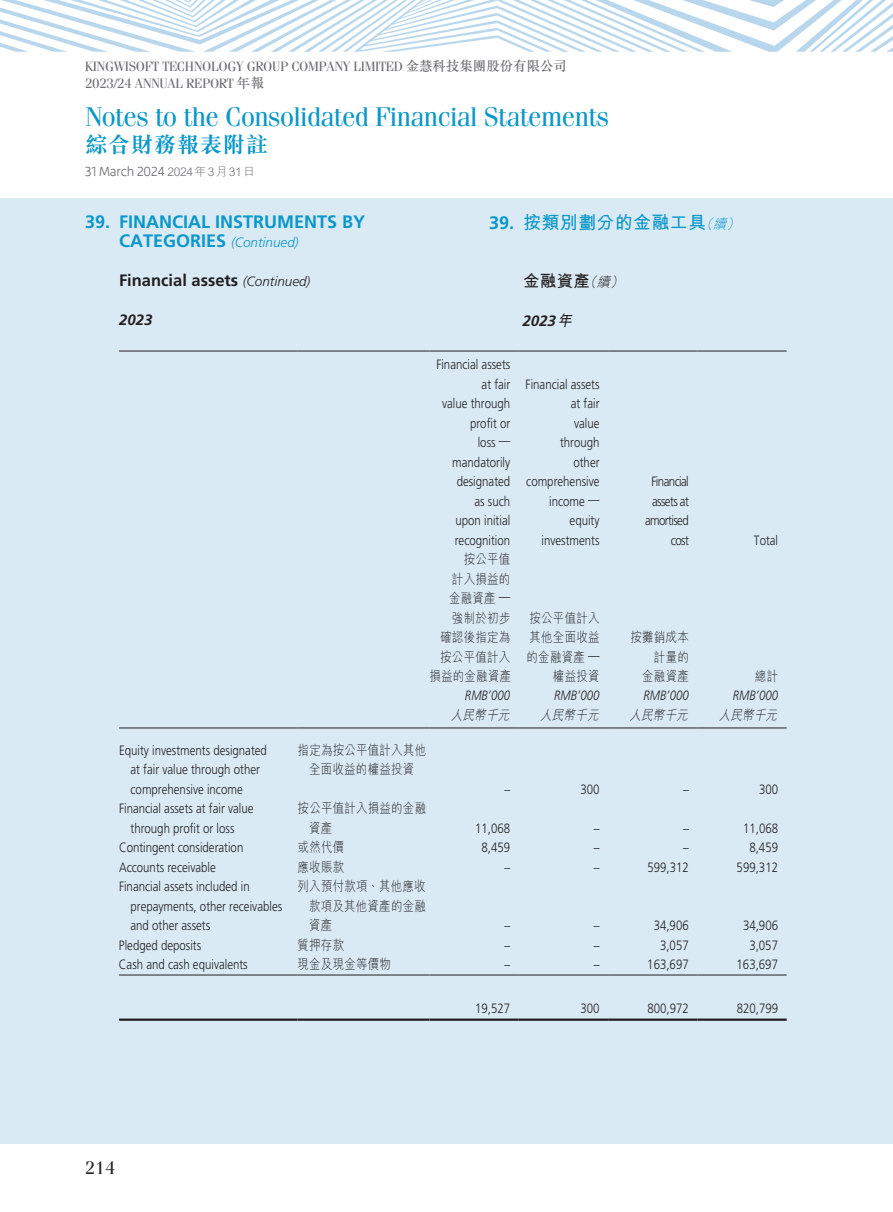
<style>
.page{position:relative;width:893px;height:1212px;background:#fff}
.page>*{position:absolute;margin:0;border:0;box-sizing:border-box;transform-origin:0 0}
.t1{font:27px "Fenice Std";letter-spacing:-.025em;color:#0a97ca}
.t2{font:700 22.5px "M Sung HK";letter-spacing:.02em;color:#0a97ca}
.t3{font:700 18px "Frutiger LT Std";color:#0a97ca}
.t4{font:700 18px "M Hei HK";letter-spacing:.02em;color:#0a97ca}
.t5{font:18px "Fenice Std";color:#231f20}
.t6{font:700 16.5px "Frutiger LT Std";color:#231f20}
.t7{font:700 16.5px "M Hei HK";color:#231f20}
.t8{font:italic 700 15px "Frutiger LT Std";color:#231f20}
.t9{font:italic 700 15px "Frutiger LT Std";color:#231f20}
.t10{font:300 13.5px/19.5px "Frutiger LT Std";color:#231f20;text-align:right;scale:.85 1}
.t11{font:300 13.5px/19.5px "M Hei HK";letter-spacing:.02em;color:#231f20;text-align:right;scale:.85 1}
.t12{font:13.5px/16.5px "Fenice Std";letter-spacing:-.025em;color:#6c6d70}
.t13{font:300 13.5px/19.5px "Frutiger LT Std";letter-spacing:-.05em;color:#231f20;text-align:right;scale:.85 1}
.t14{font:italic 300 13.5px "Frutiger LT Std";color:#231f20;scale:.85 1}
.t15{font:300 13.5px "Hedley New";letter-spacing:-.025em;color:#6c6d70}
.t16{font:italic 300 13.5px "Frutiger LT Std";color:#0a97ca}
.t17{font:italic 300 13.5px "M Hei HK";color:#231f20;scale:.85 1}
.s1{font-family:"M Sung HK";font-weight:500}
.s2{font-family:"M Hei HK";font-size:12px}
.s3{font-weight:700;font-style:normal;font-size:18px}
.s4{font-weight:300;font-style:italic;font-size:13.5px}
.s5{font-family:"Frutiger LT Std"}
.s6{font-family:"M Hei HK"}
</style>
<div class="page">
<svg style="left:0;top:0;width:893px;height:52px"></svg>
<div style="left:0;top:199px;width:893px;height:945px;background:#d9eaf5"></div>
<hr style="left:119px;top:351px;width:179px;height:1px;background:#231f20">
<hr style="left:298px;top:351px;width:131px;height:1px;background:#231f20">
<hr style="left:429px;top:351px;width:90px;height:1px;background:#231f20">
<hr style="left:519px;top:351px;width:89px;height:1px;background:#231f20">
<hr style="left:608px;top:351px;width:89px;height:1px;background:#231f20">
<hr style="left:697px;top:351px;width:90px;height:1px;background:#231f20">
<hr style="left:119px;top:727px;width:179px;height:1px;background:#231f20">
<hr style="left:298px;top:727px;width:131px;height:1px;background:#231f20">
<hr style="left:429px;top:727px;width:90px;height:1px;background:#231f20">
<hr style="left:519px;top:727px;width:89px;height:1px;background:#231f20">
<hr style="left:608px;top:727px;width:89px;height:1px;background:#231f20">
<hr style="left:697px;top:727px;width:90px;height:1px;background:#231f20">
<hr style="left:119px;top:974px;width:179px;height:1px;background:#231f20">
<hr style="left:298px;top:974px;width:131px;height:1px;background:#231f20">
<hr style="left:429px;top:974px;width:90px;height:1px;background:#231f20">
<hr style="left:519px;top:974px;width:89px;height:1px;background:#231f20">
<hr style="left:608px;top:974px;width:89px;height:1px;background:#231f20">
<hr style="left:697px;top:974px;width:90px;height:1px;background:#231f20">
<hr style="left:119px;top:1018px;width:179px;height:3px;background:#231f20">
<hr style="left:298px;top:1018px;width:131px;height:3px;background:#231f20">
<hr style="left:429px;top:1018px;width:90px;height:3px;background:#231f20">
<hr style="left:519px;top:1018px;width:89px;height:3px;background:#231f20">
<hr style="left:608px;top:1018px;width:89px;height:3px;background:#231f20">
<hr style="left:697px;top:1018px;width:90px;height:3px;background:#231f20">
<p class="t12" style="left:85px;top:58px;width:483px">KINGWISOFT TECHNOLOGY GROUP COMPANY LIMITED <span class="s1">金慧科技集團股份有限公司<br></span>2023/24 ANNUAL REPORT <span class="s1">年報</span></p>
<h1 class="t1" style="left:85px;top:100px;width:526px">Notes to the Consolidated Financial Statements</h1>
<h2 class="t2" style="left:85px;top:133px;width:185px">綜合財務報表附註</h2>
<p class="t15" style="left:85px;top:164px;width:171px">31 March 2024 <span class="s2">2024年3月31日</span></p>
<h3 class="t3" style="left:85px;top:211px;width:282px">39. FINANCIAL INSTRUMENTS BY</h3>
<p class="t16" style="left:119px;top:235px;width:181px"><span class="s3">CATEGORIES</span> (Continued)</p>
<p class="t6" style="left:119px;top:271px;width:193px">Financial assets <span class="s4">(Continued)</span></p>
<p class="t9" style="left:119px;top:311px;width:35px">2023</p>
<h3 class="t4" style="left:489px;top:209px;width:255px"><span class="s5">39.</span> 按類別劃分的金融工具<span class="s4">（續）</span></h3>
<p class="t7" style="left:523px;top:269px;width:105px">金融資產<span class="s4">（續）</span></p>
<p class="t8" style="left:522px;top:312px;width:56px">2023<span class="s6">年</span></p>
<p class="t10" style="left:436px;top:355px;width:88px">Financial assets at fair<br>value through profit or<br>loss — mandatorily designated<br>as such<br>upon initial recognition</p>
<p class="t11" style="left:429px;top:549px;width:98px">按公平值<br>計入損益的<br>金融資產 <sup>—<br></sup>強制於初步<br>確認後指定為按公平值計入損益的金融資產</p>
<p class="t10" style="left:526px;top:374px;width:88px">Financial assets at fair<br>value<br>through<br>other comprehensive income — equity investments</p>
<p class="t11" style="left:527px;top:608px;width:87px">按公平值計入其他全面收益的金融資產 <sup>—</sup>權益投資</p>
<p class="t13" style="left:645px;top:472px;width:53px">Financial assets at amortised cost</p>
<p class="t11" style="left:631px;top:627px;width:70px">按攤銷成本計量的<br>金融資產</p>
<p class="t10" style="left:754px;top:530px;width:30px">Total</p>
<p class="t11" style="left:755px;top:666px;width:29px">總計</p>
<p class="t14" style="left:465px;top:687px;width:55px">RMB’000</p>
<p class="t14" style="left:554px;top:687px;width:55px">RMB’000</p>
<p class="t14" style="left:644px;top:687px;width:55px">RMB’000</p>
<p class="t14" style="left:733px;top:687px;width:55px">RMB’000</p>
<p class="t17" style="left:451px;top:708px;width:73px">人民幣千元</p>
<p class="t17" style="left:540px;top:708px;width:73px">人民幣千元</p>
<p class="t17" style="left:629px;top:708px;width:73px">人民幣千元</p>
<p class="t17" style="left:719px;top:708px;width:73px">人民幣千元</p>
<p class="t10" style="left:131px;top:740px;width:162px;text-align:left;text-indent:-11px">Equity investments designated at fair value through other comprehensive income</p>
<p class="t11" style="left:298px;top:740px;width:153px;text-align:center">指定為按公平值計入其他全面收益的權益投資</p>
<p class="t10" style="left:119px;top:799px;width:160px;text-align:center">Financial assets at fair value through profit or loss</p>
<p class="t11" style="left:309px;top:798px;width:139px;text-align:left;text-indent:-11px">按公平值計入損益的金融資產</p>
<p class="t10" style="left:504px;top:779px;width:8px">–</p>
<p class="t10" style="left:580px;top:779px;width:24px">300</p>
<p class="t10" style="left:683px;top:779px;width:8px">–</p>
<p class="t10" style="left:759px;top:779px;width:24px">300</p>
<p class="t10" style="left:475px;top:818px;width:43px">11,068</p>
<p class="t10" style="left:594px;top:818px;width:8px">–</p>
<p class="t10" style="left:683px;top:818px;width:8px">–</p>
<p class="t10" style="left:743px;top:818px;width:43px">11,068</p>
<p class="t10" style="left:119px;top:838px;width:148px">Contingent consideration</p>
<p class="t11" style="left:298px;top:837px;width:56px">或然代價</p>
<p class="t10" style="left:481px;top:838px;width:35px">8,459</p>
<p class="t10" style="left:594px;top:838px;width:8px">–</p>
<p class="t10" style="left:683px;top:838px;width:8px">–</p>
<p class="t10" style="left:749px;top:838px;width:35px">8,459</p>
<p class="t10" style="left:119px;top:857px;width:115px">Accounts receivable</p>
<p class="t11" style="left:298px;top:857px;width:56px">應收賬款</p>
<p class="t10" style="left:504px;top:857px;width:8px">–</p>
<p class="t10" style="left:594px;top:857px;width:8px">–</p>
<p class="t10" style="left:647px;top:857px;width:50px">599,312</p>
<p class="t10" style="left:737px;top:857px;width:50px">599,312</p>
<p class="t10" style="left:130px;top:877px;width:180px;text-align:left;text-indent:-11px">Financial assets included in prepayments, other receivables and other assets</p>
<p class="t11" style="left:309px;top:876px;width:139px;text-align:justify;text-indent:-11px">列入預付款項、其他應收款項及其他資產的金融資產</p>
<p class="t10" style="left:504px;top:916px;width:8px">–</p>
<p class="t10" style="left:594px;top:916px;width:8px">–</p>
<p class="t10" style="left:654px;top:916px;width:43px">34,906</p>
<p class="t10" style="left:743px;top:916px;width:43px">34,906</p>
<p class="t10" style="left:119px;top:935px;width:98px">Pledged deposits</p>
<p class="t11" style="left:298px;top:935px;width:56px">質押存款</p>
<p class="t10" style="left:504px;top:935px;width:8px">–</p>
<p class="t10" style="left:594px;top:935px;width:8px">–</p>
<p class="t10" style="left:660px;top:935px;width:35px">3,057</p>
<p class="t10" style="left:749px;top:935px;width:35px">3,057</p>
<p class="t10" style="left:119px;top:955px;width:153px">Cash and cash equivalents</p>
<p class="t11" style="left:298px;top:954px;width:111px">現金及現金等價物</p>
<p class="t10" style="left:504px;top:955px;width:8px">–</p>
<p class="t10" style="left:594px;top:955px;width:8px">–</p>
<p class="t10" style="left:647px;top:955px;width:50px">163,697</p>
<p class="t10" style="left:737px;top:955px;width:50px">163,697</p>
<p class="t10" style="left:475px;top:998px;width:43px">19,527</p>
<p class="t10" style="left:580px;top:998px;width:24px">300</p>
<p class="t10" style="left:647px;top:998px;width:50px">800,972</p>
<p class="t10" style="left:737px;top:998px;width:50px">820,799</p>
<h3 class="t5" style="left:85px;top:1157px;width:32px">214</h3>
</div>
